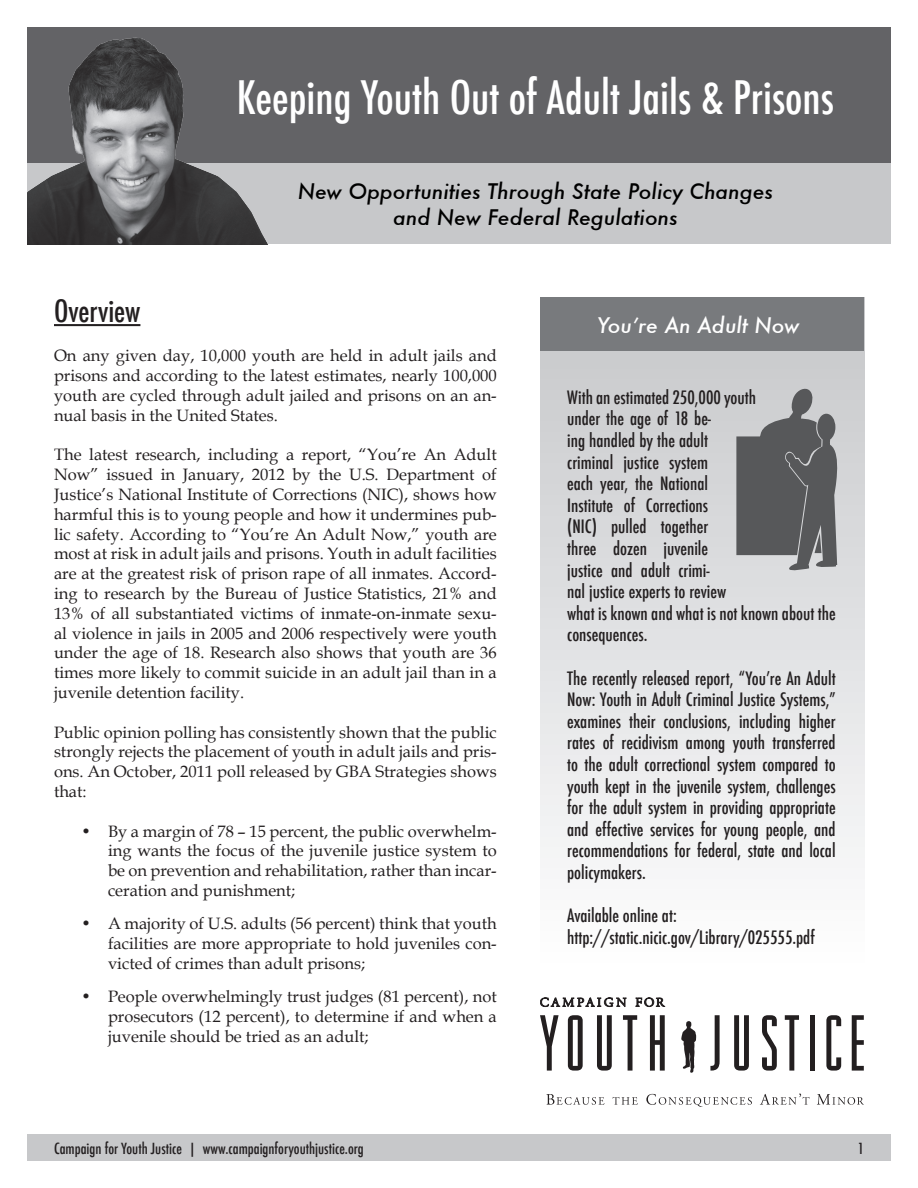
<style>
.page{position:relative;width:918px;height:1188px;background:#fff}
.page>*{position:absolute;margin:0;border:0;box-sizing:border-box;transform-origin:0 0}
.Body_1{font:500 condensed 45px "Futura";color:#fff}
.Body_1-2{font:500 condensed 30px "Futura";color:#231f20}
.Body_1-3{font:italic 500 21px/25.2px "Futura";color:#000;text-align:center}
.Body_1-4{font:italic 500 21px "Futura";color:#fff}
.Body_1-5{font:500 condensed 18px/21.6px "Futura";color:#231f20}
.Body_1-6{font:16.5px/19.8px "Book Antiqua";color:#231f20;text-align:justify}
.t1{font:500 condensed 15px "Futura";color:#231f20}
</style>
<div class="page">
<div style="left:27px;top:1134px;width:864px;height:27px;background:#c7c8ca"></div>
<div style="left:27px;top:161px;width:864px;height:83px;background:#c7c8ca"></div>
<div style="left:540px;top:297px;width:324px;height:671px;background:linear-gradient(to bottom,#c5c6c9,#fefefe)"></div>
<hr style="left:54px;top:324px;width:86px;height:2px;background:#231f20">
<div style="left:27px;top:27px;width:864px;height:136px;background:#636366"></div>
<img style="left:27px;top:37px;width:241px;height:207px">
<svg style="left:710px;top:1015px;width:10px;height:56px"></svg>
<svg style="left:734px;top:1015px;width:15px;height:56px"></svg>
<svg style="left:762px;top:1015px;width:15px;height:56px"></svg>
<svg style="left:785px;top:1015px;width:14px;height:56px"></svg>
<div style="left:810px;top:1015px;width:5px;height:56px;background:#231f20"></div>
<svg style="left:826px;top:1015px;width:15px;height:56px"></svg>
<svg style="left:852px;top:1015px;width:12px;height:56px"></svg>
<svg style="left:546px;top:1094px;width:58px;height:11px"></svg>
<svg style="left:612px;top:1097px;width:26px;height:8px"></svg>
<svg style="left:646px;top:1094px;width:106px;height:13px"></svg>
<svg style="left:760px;top:1094px;width:50px;height:11px"></svg>
<svg style="left:817px;top:1094px;width:47px;height:11px"></svg>
<svg style="left:540px;top:998px;width:125px;height:73px"></svg>
<svg style="left:681px;top:1021px;width:15px;height:52px"></svg>
<div style="left:540px;top:297px;width:324px;height:54px;background:#787a7d"></div>
<svg style="left:736px;top:389px;width:101px;height:181px;background:#77787a"></svg>
<p class="Body_1" style="left:237px;top:68px;width:599px">Keeping Youth Out of Adult Jails &amp; Prisons</p>
<p class="Body_1-3" style="left:298px;top:179px;width:477px">New Opportunities Through State Policy Changes and New Federal Regulations</p>
<p class="Body_1-2" style="left:54px;top:292px;width:88px">Overview</p>
<p class="Body_1-6" style="left:54px;top:346px;width:444px">On any given day, 10,000 youth are held in adult jails and prisons and according to the latest estimates, nearly 100,000 youth are cycled through adult jailed and prisons on an an&shy;nual basis in the United States.</p>
<p class="Body_1-6" style="left:54px;top:445px;width:444px">The latest research, including a report, “You’re An Adult Now” issued in January, 2012 by the U.S. Department of Justice’s National Institute of Corrections (NIC), shows how harmful this is to young people and how it undermines pub&shy;lic safety. According to “You’re An Adult Now,” youth are most at risk in adult jails and prisons. Youth in adult facilities are at the greatest risk of prison rape of all inmates. Accord&shy;ing to research by the Bureau of Justice Statistics, 21% and 13% of all substantiated victims of inmate-on-inmate sexu&shy;al violence in jails in 2005 and 2006 respectively were youth under the age of 18. Research also shows that youth are 36 times more likely to commit suicide in an adult jail than in a juvenile detention facility.</p>
<p class="Body_1-6" style="left:54px;top:722px;width:444px">Public opinion polling has consistently shown that the public strongly rejects the placement of youth in adult jails and pris&shy;ons. An October, 2011 poll released by GBA Strategies shows that:</p>
<p class="Body_1-6" style="left:108px;top:821px;width:390px;text-indent:-27px">• By a margin of 78 – 15 percent, the public overwhelm&shy;ing wants the focus of the juvenile justice system to be on prevention and rehabilitation, rather than incar&shy;ceration and punishment;</p>
<p class="Body_1-6" style="left:108px;top:914px;width:390px;text-indent:-27px">• A majority of U.S. adults (56 percent) think that youth facilities are more appropriate to hold juveniles con&shy;victed of crimes than adult prisons;</p>
<p class="Body_1-6" style="left:108px;top:986px;width:390px;text-indent:-27px">• People overwhelmingly trust judges (81 percent), not prosecutors (12 percent), to determine if and when a juvenile should be tried as an adult;</p>
<p class="Body_1-4" style="left:597px;top:310px;width:204px">You’re An Adult Now</p>
<p class="Body_1-5" style="left:567px;top:386px;width:270px">With an estimated 250,000 youth<br>under the age of 18 be-<br>ing handled by the adult<br>criminal justice system<br>each year, the National<br>Institute of Corrections<br>(NIC) pulled together<br>three dozen juvenile<br>justice and adult crimi-<br>nal justice experts to review<br>what is known and what is not known about the consequences.</p>
<p class="Body_1-5" style="left:567px;top:667px;width:270px;text-align:justify">The recently released report, “You’re An Adult Now: Youth in Adult Criminal Justice Systems,” examines their conclusions, including higher rates of recidivism among youth transferred to the adult correctional system compared to youth kept in the juvenile system, challenges for the adult system in providing appropriate and effective services for young people, and recommendations for federal, state and local policymakers.</p>
<p class="Body_1-5" style="left:567px;top:905px;width:111px">Available online at:</p>
<p class="Body_1-5" style="left:567px;top:926px;width:249px">http://static.nicic.gov/Library/025555.pdf</p>
<p class="t1" style="left:54px;top:1139px;width:311px">Campaign for Youth Justice | www.campaignforyouthjustice.org</p>
<p class="t1" style="left:858px;top:1139px;width:8px">1</p>
</div>
